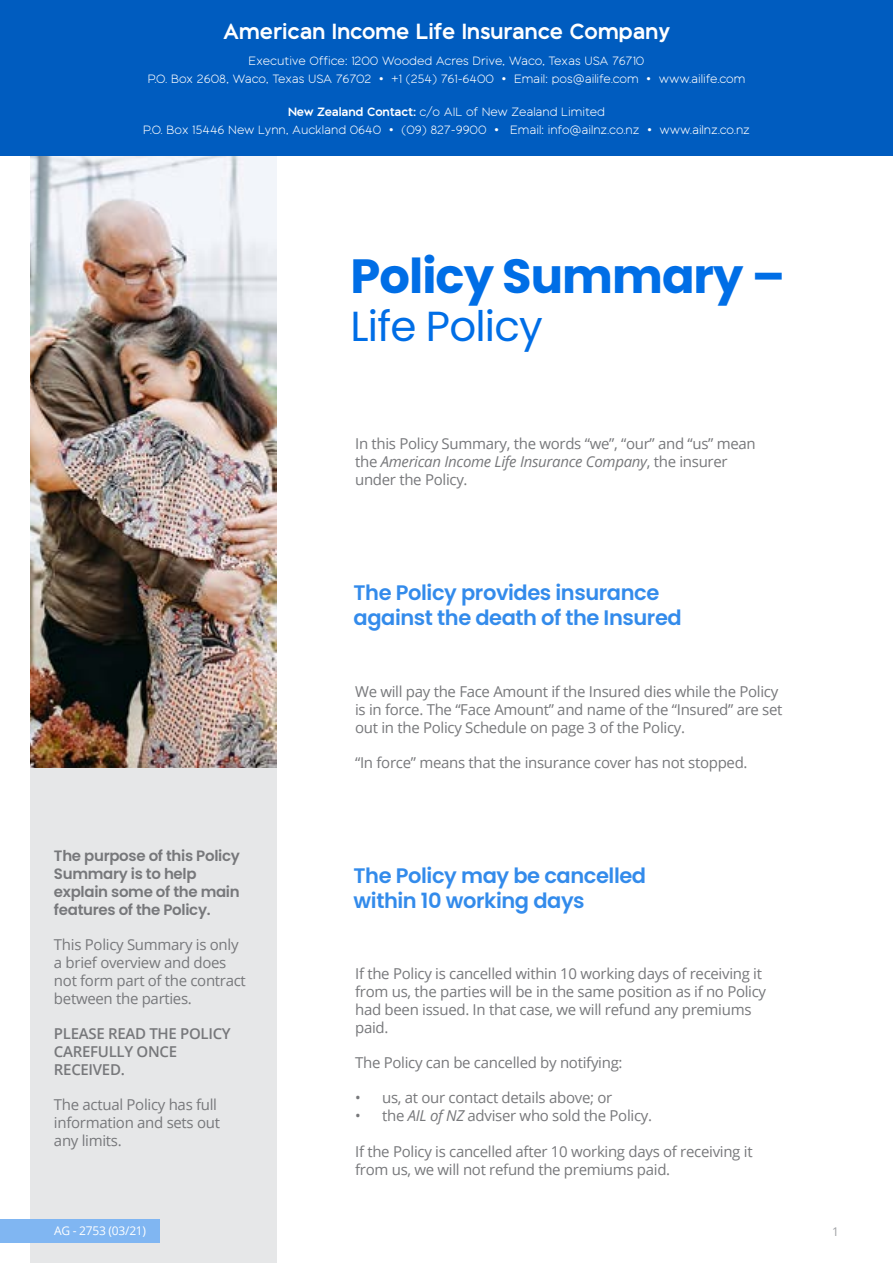
<style>
.page{position:relative;width:893px;height:1263px;background:#fff}
.page>*{position:absolute;margin:0;border:0;box-sizing:border-box;transform-origin:0 0}
.t1{font:700 48px "Poppins";letter-spacing:-.02em;color:#006ee6}
.t2{font:42px "Poppins";letter-spacing:-.02em;color:#006ee6}
.t3{font:600 22.5px "Black Sans";letter-spacing:-.01em;color:#fff}
.t4{font:600 21px/25.2px "Poppins";letter-spacing:-.02em;color:#338beb}
.t5{font:15px/18px "Open Sans";letter-spacing:-.02em;color:#77787b}
.t6{font:600 15px/18px "Poppins";letter-spacing:-.02em;color:#77787b}
.t7{font:600 15px/18px "Open Sans";letter-spacing:-.02em;color:#77787b}
.t8{font:300 12.3px/17.9px "Black Sans";letter-spacing:-.01em;color:#fff;text-align:center}
.t9{font:12px "Open Sans";letter-spacing:-.02em;color:#fff}
.t10{font:12px "Open Sans";color:#9d9fa2}
.s1{font-weight:600}
.s2{font-style:italic}
</style>
<div class="page">
<div style="left:30px;top:767px;width:246px;height:496px;background:#e6e7e8"></div>
<img style="left:30px;top:155px;width:246px;height:612px">
<div style="left:0;top:0;width:893px;height:155px;background:#005cbf"></div>
<div style="left:0;top:1219px;width:160px;height:24px;background:#80b6f2"></div>
<h3 class="t3" style="left:223px;top:18px;width:449px">American Income Life Insurance Company</h3>
<p class="t8" style="left:148px;top:52px;width:599px">Executive Office: 1200 Wooded Acres Drive, Waco, Texas USA 76710<br>P.O. Box 2608, Waco, Texas USA 76702 • +1 (254) 761-6400 • Email: pos@ailife.com • www.ailife.com</p>
<p class="t8" style="left:143px;top:103px;width:608px"><span class="s1">New Zealand Contact:</span> c/o AIL of New Zealand Limited<br>P.O. Box 15446 New Lynn, Auckland 0640 • (09) 827-9900 • Email: info@ailnz.co.nz • www.ailnz.co.nz</p>
<h1 class="t1" style="left:351px;top:248px;width:436px">Policy Summary –</h1>
<h2 class="t2" style="left:351px;top:302px;width:194px">Life Policy</h2>
<p class="t5" style="left:355px;top:434px;width:402px">In this Policy Summary, the words “we”, “our” and “us” mean the <span class="s2">American Income Life Insurance Company</span>, the insurer under the Policy.</p>
<h3 class="t4" style="left:354px;top:580px;width:330px">The Policy provides insurance against the death of the Insured</h3>
<p class="t6" style="left:54px;top:847px;width:187px">The purpose of this Policy<br>Summary is to help explain some of the main features of the Policy.</p>
<p class="t5" style="left:54px;top:935px;width:193px">This Policy Summary is only a brief overview and does not form part of the contract between the parties.</p>
<p class="t7" style="left:54px;top:1024px;width:178px">PLEASE READ THE POLICY<br>CAREFULLY ONCE<br>RECEIVED.</p>
<p class="t5" style="left:54px;top:1095px;width:168px">The actual Policy has full information and sets out any limits.</p>
<p class="t9" style="left:54px;top:1223px;width:94px">AG - 2753 (03/21)</p>
<p class="t5" style="left:355px;top:682px;width:429px">We will pay the Face Amount if the Insured dies while the Policy is in force. The “Face Amount” and name of the “Insured” are set out in the Policy Schedule on page 3 of the Policy.</p>
<p class="t5" style="left:355px;top:753px;width:394px">“In force” means that the insurance cover has not stopped.</p>
<h3 class="t4" style="left:354px;top:863px;width:294px">The Policy may be cancelled within 10 working days</h3>
<p class="t5" style="left:355px;top:964px;width:413px">If the Policy is cancelled within 10 working days of receiving it from us, the parties will be in the same position as if no Policy had been issued. In that case, we will refund any premiums paid.</p>
<p class="t5" style="left:355px;top:1054px;width:269px">The Policy can be cancelled by notifying:</p>
<p class="t5" style="left:355px;top:1089px;width:259px">• us, at our contact details above; or</p>
<p class="t5" style="left:355px;top:1107px;width:298px">• the <span class="s2">AIL of NZ</span> adviser who sold the Policy.</p>
<p class="t5" style="left:355px;top:1142px;width:399px">If the Policy is cancelled after 10 working days of receiving it from us, we will not refund the premiums paid.</p>
<p class="t10" style="left:832px;top:1223px;width:8px">1</p>
</div>
